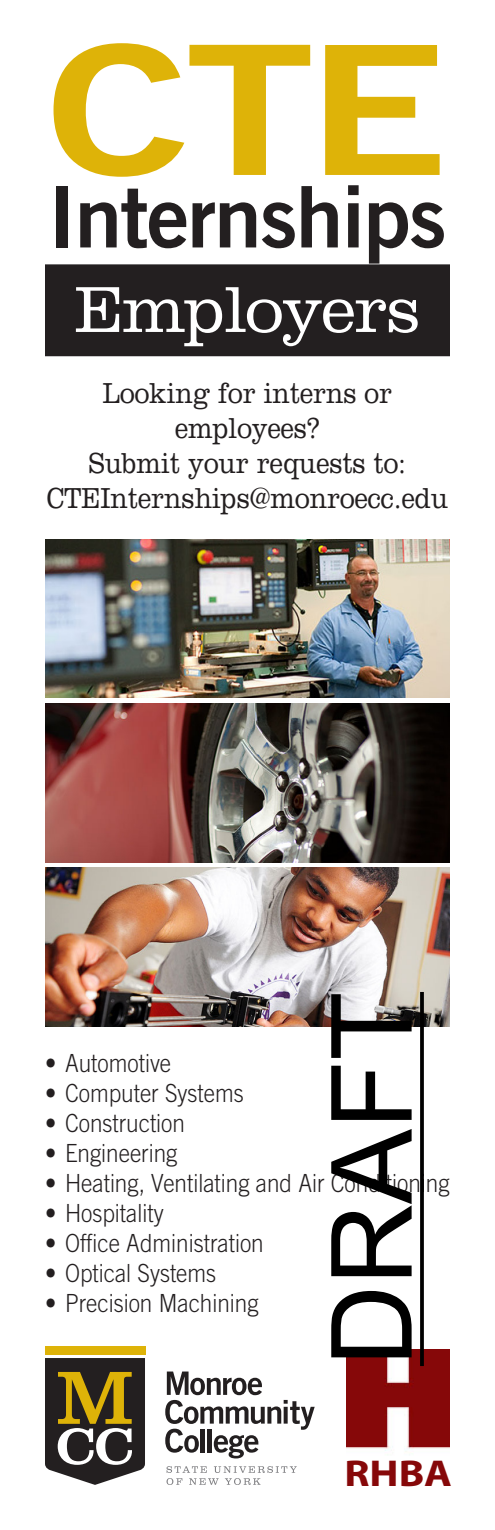
<style>
.page{position:relative;width:495px;height:1530px;background:#fff}
.page>*{position:absolute;margin:0;border:0;box-sizing:border-box;transform-origin:0 0}
.t1{font:180px "Trade Gothic LT Std Bd 2";color:#deb308;scale:1.3 1}
.t2{font:112.25px "Arial";color:#000}
.t3{font:85px "Trade Gothic LT Std Bd 2";letter-spacing:-.02em;color:#231f20}
.t4{font:300 67.5px "Clarendon LT Std";letter-spacing:-.02em;color:#fff}
.t5{font:700 37.5px "Myriad Pro";color:#860809;scale:1.13 1}
.t6{font:300 30px/35px "Clarendon LT Std";color:#231f20;text-align:center;scale:.87 1}
.t7{font:300 25px "Trade Gothic LT Std";color:#231f20;scale:.9 1}
</style>
<div class="page">
<div style="left:46px;top:266px;width:403px;height:89px;background:#231f20"></div>
<div style="left:45px;top:264px;width:405px;height:92px;border:2px solid #231f20"></div>
<img style="left:45px;top:539px;width:405px;height:159px">
<img style="left:45px;top:704px;width:405px;height:158px">
<img style="left:45px;top:867px;width:405px;height:159px">
<img style="left:347px;top:1349px;width:103px;height:103px">
<div style="left:45px;top:1346px;width:100px;height:9px;background:#deb308"></div>
<svg style="left:45px;top:1358px;width:100px;height:127px;background:#5f563d"></svg>
<svg style="left:165px;top:1372px;width:150px;height:86px"></svg>
<svg style="left:167px;top:1466px;width:130px;height:19px"></svg>
<svg style="left:420px;top:992px;width:4px;height:374px"></svg>
<p class="t1" style="left:46px;top:-1px;width:311px">CTE</p>
<p class="t3" style="left:48px;top:164px;width:400px">Internships</p>
<p class="t4" style="left:75px;top:270px;width:347px">Employers</p>
<p class="t6" style="left:103px;top:376px;width:334px">Looking for interns or employees?</p>
<p class="t6" style="left:89px;top:446px;width:366px">Submit your requests to:</p>
<p class="t6" style="left:47px;top:481px;width:463px">CTEInternships@monroecc.edu</p>
<h2 class="t2" style="left:299px;top:1366px;width:376px;rotate:-90deg">DRAFT</h2>
<p class="t7" style="left:45px;top:1049px;width:142px">• Automotive</p>
<p class="t7" style="left:45px;top:1079px;width:222px">• Computer Systems</p>
<p class="t7" style="left:45px;top:1109px;width:157px">• Construction</p>
<p class="t7" style="left:45px;top:1139px;width:149px">• Engineering</p>
<p class="t7" style="left:45px;top:1169px;width:451px">• Heating, Ventilating and Air Conditioning</p>
<p class="t7" style="left:45px;top:1199px;width:133px">• Hospitality</p>
<p class="t7" style="left:45px;top:1229px;width:245px">• Office Administration</p>
<p class="t7" style="left:45px;top:1259px;width:192px">• Optical Systems</p>
<p class="t7" style="left:45px;top:1289px;width:239px">• Precision Machining</p>
<p class="t5" style="left:344px;top:1449px;width:97px">RHBA</p>
</div>
